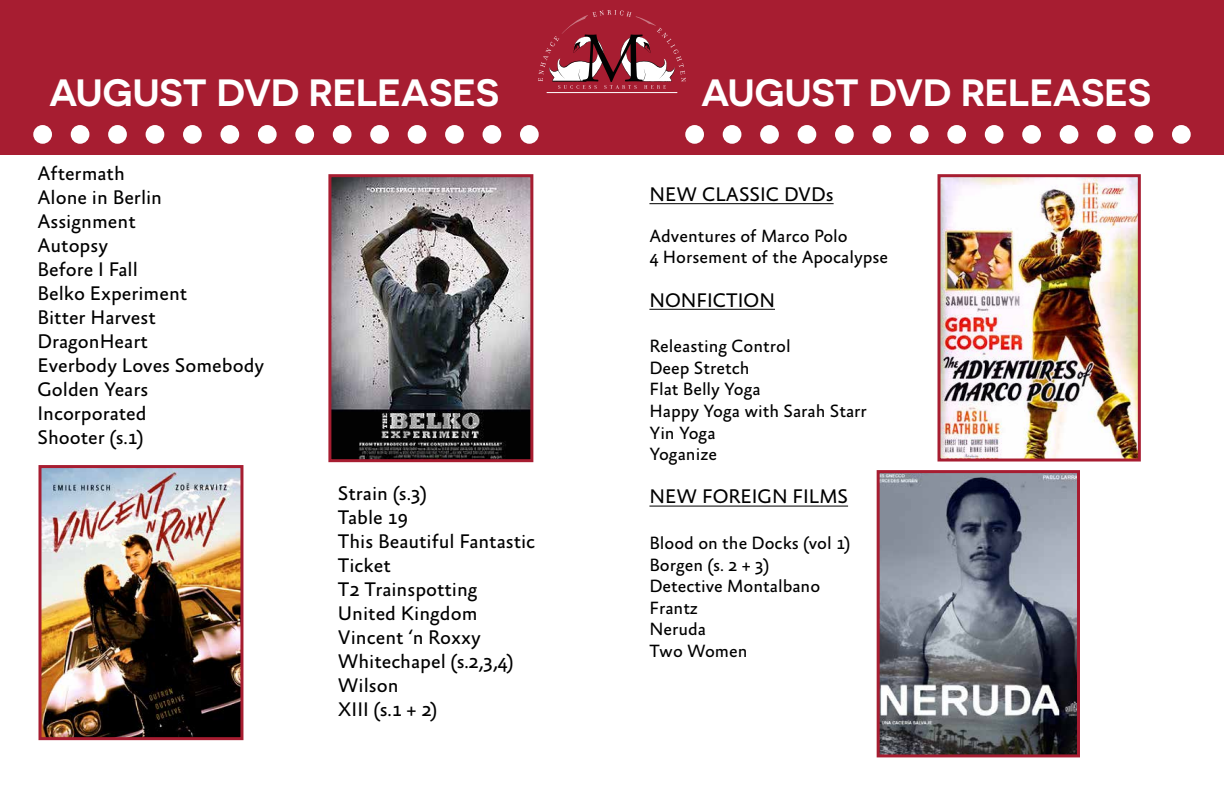
<style>
.page{position:relative;width:1224px;height:792px;background:#fff}
.page>*{position:absolute;margin:0;border:0;box-sizing:border-box;transform-origin:0 0}
.t1{font:600 38px "Novecentosanswide";color:#fff}
.t2{font:20px/24px "Absara Sans";color:#000}
.t3{font:18px/21.6px "Absara Sans";color:#000}
</style>
<div class="page">
<div style="left:0;top:0;width:1224px;height:154px;background:#a71d31"></div>
<div style="left:33px;top:125px;width:19px;height:19px;background:#fff;border-radius:50%"></div>
<div style="left:183px;top:125px;width:19px;height:19px;background:#fff;border-radius:50%"></div>
<div style="left:445px;top:125px;width:19px;height:19px;background:#fff;border-radius:50%"></div>
<div style="left:71px;top:125px;width:18px;height:19px;background:#fff;border-radius:50%"></div>
<div style="left:333px;top:125px;width:19px;height:19px;background:#fff;border-radius:50%"></div>
<div style="left:220px;top:125px;width:19px;height:19px;background:#fff;border-radius:50%"></div>
<div style="left:483px;top:125px;width:18px;height:19px;background:#fff;border-radius:50%"></div>
<div style="left:108px;top:125px;width:19px;height:19px;background:#fff;border-radius:50%"></div>
<div style="left:370px;top:125px;width:19px;height:19px;background:#fff;border-radius:50%"></div>
<div style="left:258px;top:125px;width:19px;height:19px;background:#fff;border-radius:50%"></div>
<div style="left:520px;top:125px;width:19px;height:19px;background:#fff;border-radius:50%"></div>
<div style="left:146px;top:125px;width:18px;height:19px;background:#fff;border-radius:50%"></div>
<div style="left:408px;top:125px;width:18px;height:19px;background:#fff;border-radius:50%"></div>
<div style="left:295px;top:125px;width:19px;height:19px;background:#fff;border-radius:50%"></div>
<div style="left:685px;top:125px;width:19px;height:19px;background:#fff;border-radius:50%"></div>
<div style="left:835px;top:125px;width:19px;height:19px;background:#fff;border-radius:50%"></div>
<div style="left:1097px;top:125px;width:19px;height:19px;background:#fff;border-radius:50%"></div>
<div style="left:723px;top:125px;width:18px;height:19px;background:#fff;border-radius:50%"></div>
<div style="left:985px;top:125px;width:19px;height:19px;background:#fff;border-radius:50%"></div>
<div style="left:872px;top:125px;width:19px;height:19px;background:#fff;border-radius:50%"></div>
<div style="left:1135px;top:125px;width:18px;height:19px;background:#fff;border-radius:50%"></div>
<div style="left:760px;top:125px;width:19px;height:19px;background:#fff;border-radius:50%"></div>
<div style="left:1022px;top:125px;width:19px;height:19px;background:#fff;border-radius:50%"></div>
<div style="left:910px;top:125px;width:19px;height:19px;background:#fff;border-radius:50%"></div>
<div style="left:1172px;top:125px;width:19px;height:19px;background:#fff;border-radius:50%"></div>
<div style="left:798px;top:125px;width:18px;height:19px;background:#fff;border-radius:50%"></div>
<div style="left:1060px;top:125px;width:18px;height:19px;background:#fff;border-radius:50%"></div>
<div style="left:947px;top:125px;width:19px;height:19px;background:#fff;border-radius:50%"></div>
<img style="left:42px;top:469px;width:197px;height:267px">
<div style="left:38px;top:465px;width:205px;height:275px;border:3px solid #a71d31"></div>
<img style="left:332px;top:178px;width:197px;height:280px">
<div style="left:328px;top:174px;width:205px;height:288px;border:3px solid #a71d31"></div>
<img style="left:942px;top:178px;width:195px;height:280px">
<div style="left:938px;top:174px;width:203px;height:288px;border:3px solid #a71d31"></div>
<img style="left:881px;top:474px;width:195px;height:279px">
<div style="left:877px;top:470px;width:203px;height:287px;border:3px solid #a71d31"></div>
<hr style="left:649px;top:203px;width:185px;height:1px;background:#000">
<hr style="left:649px;top:309px;width:126px;height:1px;background:#000">
<hr style="left:649px;top:506px;width:199px;height:1px;background:#000">
<hr style="left:547px;top:92px;width:130px;height:1px;background:#fff">
<svg style="left:538px;top:10px;width:148px;height:79px"></svg>
<h1 class="t1" style="left:49px;top:70px;width:452px">AUGUST DVD RELEASES</h1>
<h1 class="t1" style="left:701px;top:70px;width:452px">AUGUST DVD RELEASES</h1>
<p class="t2" style="left:37px;top:162px;width:228px">Aftermath<br>Alone in Berlin<br>Assignment<br>Autopsy<br>Before I Fall<br>Belko Experiment<br>Bitter Harvest<br>DragonHeart<br>Everbody Loves Somebody<br>Golden Years<br>Incorporated<br>Shooter (s.1)</p>
<p class="t2" style="left:338px;top:482px;width:199px">Strain (s.3)<br>Table 19<br>This Beautiful Fantastic<br>Ticket<br>T2 Trainspotting<br>United Kingdom<br>Vincent ‘n Roxxy<br>Whitechapel (s.2,3,4)<br>Wilson<br>XIII (s.1 + 2)</p>
<p class="t2" style="left:649px;top:183px;width:186px">NEW CLASSIC DVDs</p>
<p class="t3" style="left:649px;top:226px;width:240px">Adventures of Marco Polo<br>4 Horsement of the Apocalypse</p>
<p class="t2" style="left:649px;top:289px;width:127px">NONFICTION</p>
<p class="t3" style="left:649px;top:336px;width:219px">Releasting Control<br>Deep Stretch<br>Flat Belly Yoga<br>Happy Yoga with Sarah Starr<br>Yin Yoga<br>Yoganize</p>
<p class="t2" style="left:649px;top:486px;width:200px">NEW FOREIGN FILMS</p>
<p class="t3" style="left:649px;top:533px;width:203px">Blood on the Docks (vol 1)<br>Borgen (s. 2 + 3)<br>Detective Montalbano<br>Frantz<br>Neruda<br>Two Women</p>
</div>
